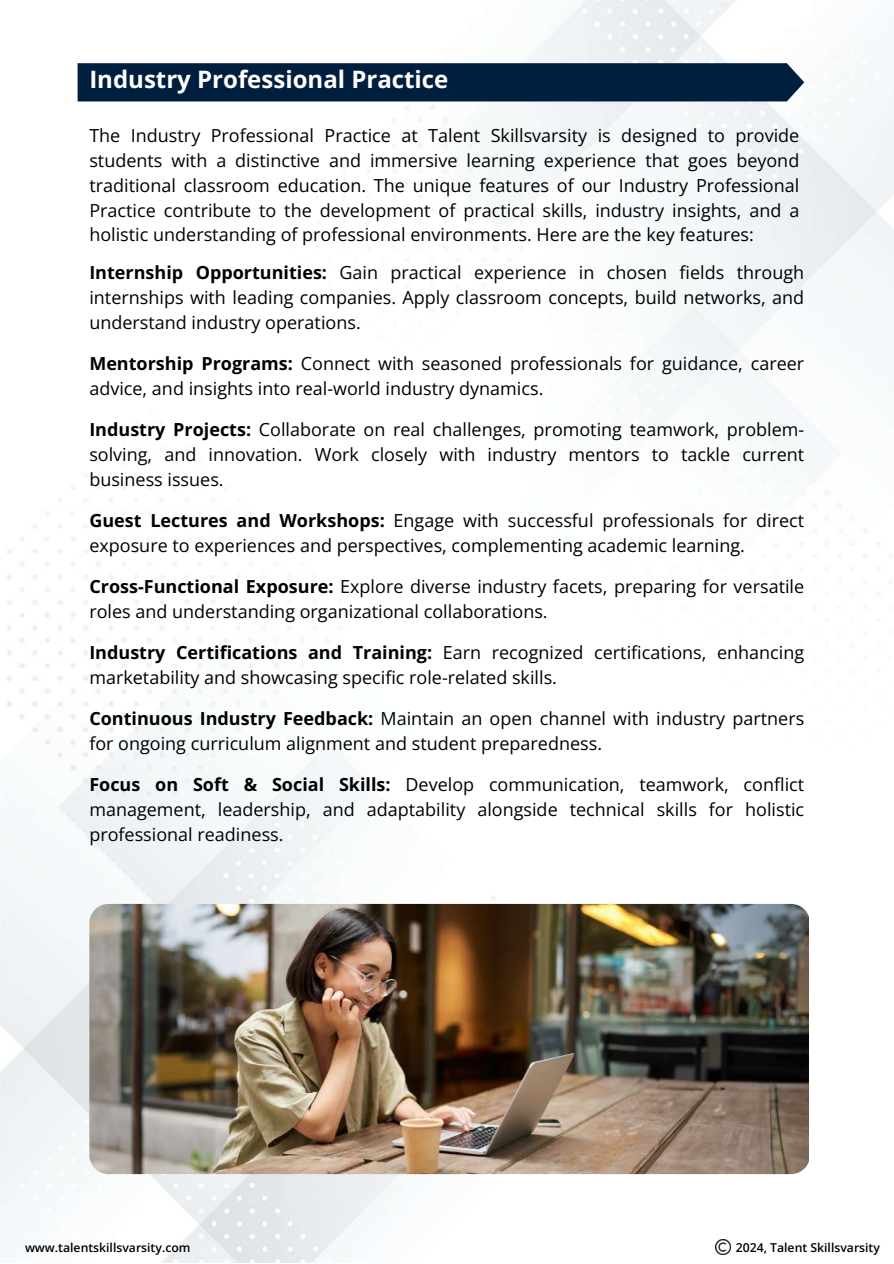
<style>
.page{position:relative;width:894px;height:1264px;background:#fff}
.page>*{position:absolute;margin:0;border:0;box-sizing:border-box;transform-origin:0 0}
.t1{font:700 24px "Open Sans";color:#fff}
.t2{font:18px/25px "Open Sans";color:#000}
.t3{font:600 12.3px "Open Sans";color:#000}
.s1{font-weight:700}
</style>
<div class="page">
<img style="left:0;top:0;width:893px;height:1262px">
<div style="left:78px;top:63px;width:726px;height:38px;background:#001f3f"></div>
<img style="left:715px;top:1239px;width:15px;height:15px">
<img style="left:89px;top:903px;width:719px;height:271px">
<h1 class="t1" style="left:89px;top:62px;width:360px">Industry Professional Practice</h1>
<p class="t2" style="left:89px;top:123px;width:711px;text-align:justify">The Industry Professional Practice at Talent Skillsvarsity is designed to provide students with a distinctive and immersive learning experience that goes beyond traditional classroom education. The unique features of our Industry Professional Practice contribute to the development of practical skills, industry insights, and a holistic understanding of professional environments. Here are the key features:</p>
<p class="t2" style="left:89px;top:259px;width:716px;text-align:justify"><span class="s1">Internship Opportunities:</span> Gain practical experience in chosen fields through internships with leading companies. Apply classroom concepts, build networks, and understand industry operations.</p>
<p class="t2" style="left:89px;top:350px;width:716px"><span class="s1">Mentorship Programs:</span> Connect with seasoned professionals for guidance, career advice, and insights into real-world industry dynamics.</p>
<p class="t2" style="left:89px;top:416px;width:716px;text-align:justify"><span class="s1">Industry Projects:</span> Collaborate on real challenges, promoting teamwork, problem&shy;solving, and innovation. Work closely with industry mentors to tackle current business issues.</p>
<p class="t2" style="left:89px;top:507px;width:716px"><span class="s1">Guest Lectures and Workshops:</span> Engage with successful professionals for direct exposure to experiences and perspectives, complementing academic learning.</p>
<p class="t2" style="left:89px;top:573px;width:716px"><span class="s1">Cross-Functional Exposure:</span> Explore diverse industry facets, preparing for versatile roles and understanding organizational collaborations.</p>
<p class="t2" style="left:89px;top:639px;width:716px"><span class="s1">Industry Certifications and Training:</span> Earn recognized certifications, enhancing marketability and showcasing specific role-related skills.</p>
<p class="t2" style="left:89px;top:705px;width:716px"><span class="s1">Continuous Industry Feedback:</span> Maintain an open channel with industry partners for ongoing curriculum alignment and student preparedness.</p>
<p class="t2" style="left:89px;top:771px;width:716px;text-align:justify"><span class="s1">Focus on Soft &amp; Social Skills:</span> Develop communication, teamwork, conflict management, leadership, and adaptability alongside technical skills for holistic professional readiness.</p>
<p class="t3" style="left:25px;top:1238px;width:167px">www.talentskillsvarsity.com</p>
<p class="t3" style="left:735px;top:1238px;width:146px">2024, Talent Skillsvarsity</p>
</div>
